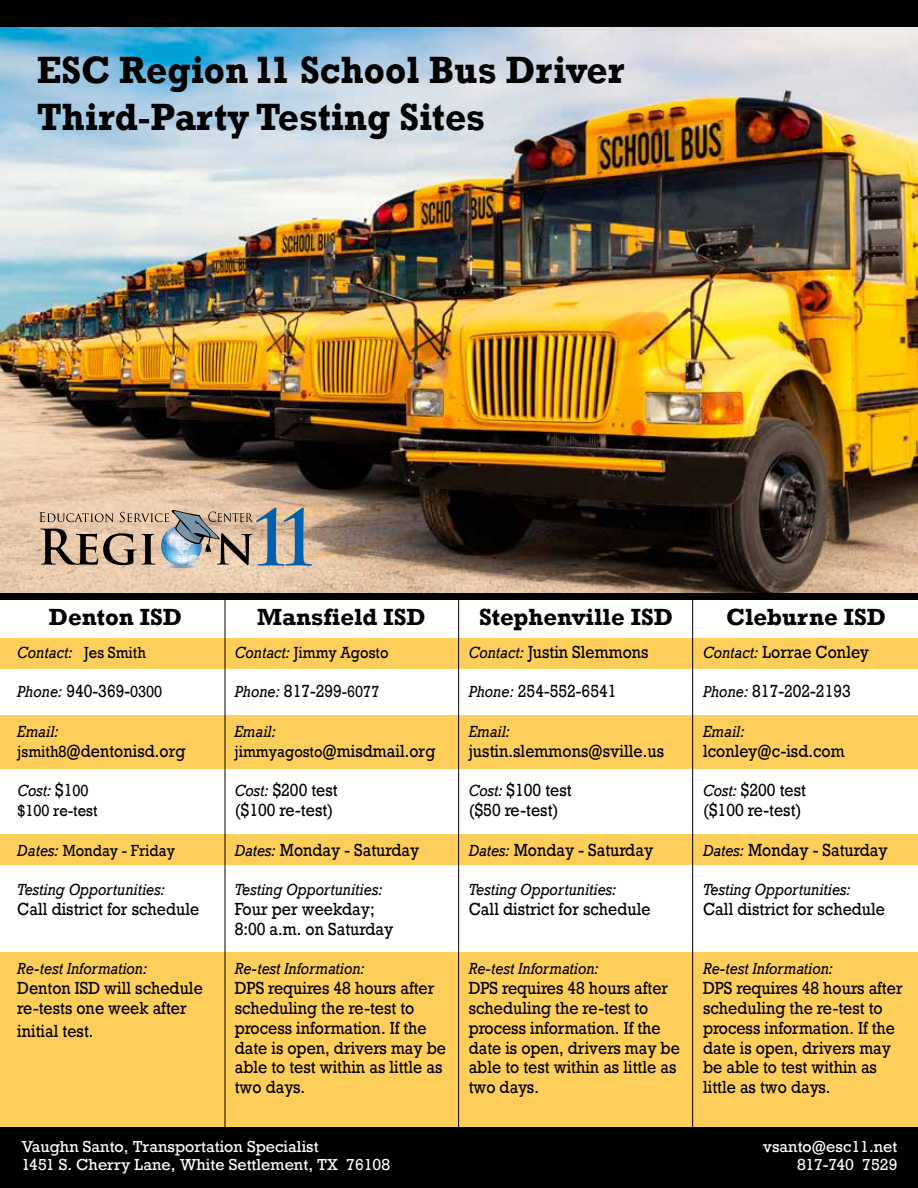
<style>
.page{position:relative;width:918px;height:1188px;background:#fff}
.page>*{position:absolute;margin:0;border:0;box-sizing:border-box;transform-origin:0 0}
.t1{font:700 39px/46.8px "Rockwell";color:#000;scale:.95 1}
.t2{font:700 24px "Rockwell";color:#000}
.t3{font:16.5px/19.8px "Rockwell";color:#000;scale:.9 1}
.t4{font:16.5px/19.5px "Rockwell";color:#000;scale:.9 1}
.t5{font:italic 16.5px "Rockwell";color:#000;scale:.9 1}
.t6{font:15px/18px "Rockwell";color:#fff}
.s1{font-style:normal}
.s2{font-style:italic}
.s3{font-style:inherit}
</style>
<div class="page">
<div style="left:0;top:953px;width:918px;height:235px;background:#fece5a"></div>
<div style="left:0;top:638px;width:918px;height:31px;background:#fece5a"></div>
<div style="left:0;top:715px;width:918px;height:54px;background:#fece5a"></div>
<div style="left:0;top:835px;width:918px;height:30px;background:#fece5a"></div>
<img style="left:0;top:27px;width:918px;height:566px">
<div style="left:0;top:593px;width:918px;height:6px;background:#000"></div>
<img style="left:163px;top:567px;width:38px;height:2px">
<hr style="left:225px;top:595px;width:1px;height:593px;background:#000">
<hr style="left:458px;top:595px;width:1px;height:593px;background:#000">
<hr style="left:692px;top:595px;width:1px;height:593px;background:#000">
<div style="left:0;top:1128px;width:918px;height:60px;background:#000"></div>
<svg style="left:39px;top:508px;width:273px;height:59px"></svg>
<div style="left:0;top:0;width:918px;height:27px;background:#000"></div>
<p class="t1" style="left:37px;top:47px;width:620px">ESC Region 11 School Bus Driver<br>Third-Party Testing Sites</p>
<p class="t2" style="left:49px;top:602px;width:135px">Denton ISD</p>
<p class="t5" style="left:17px;top:643px;width:144px">Contact: <span class="s1">Jes Smith</span></p>
<p class="t3" style="left:17px;top:682px;width:163px"><span class="s2">Phone:</span> 940-369-<span class="s3">0300</span></p>
<p class="t3" style="left:17px;top:721px;width:188px"><span class="s2">Email: </span><span class="s3">jsmith8</span>@dentonisd.org</p>
<p class="t4" style="left:17px;top:781px;width:91px"><span class="s2">Cost:</span> <span class="s3">$1</span>00 $100 re-test</p>
<p class="t4" style="left:17px;top:841px;width:177px"><span class="s2">Dates:</span> Monday - Friday</p>
<p class="t3" style="left:17px;top:880px;width:204px"><span class="s2">Testing Opportunities:<br></span>Call district for schedule</p>
<p class="t3" style="left:17px;top:959px;width:208px"><span class="s2">Re-test Information:<br></span>Denton ISD will schedule re-tests one week after</p>
<p class="t3" style="left:17px;top:1021px;width:86px">initial test.</p>
<p class="t2" style="left:257px;top:602px;width:170px">Mansfield ISD</p>
<p class="t4" style="left:235px;top:643px;width:172px"><span class="s2">Contact:</span> Jimmy Agosto</p>
<p class="t3" style="left:235px;top:682px;width:162px"><span class="s2">Phone:</span> 817-299<span class="s3">-6077</span></p>
<p class="t3" style="left:234px;top:721px;width:225px"><span class="s2">Email: </span><span class="s3">jimmyagosto</span>@misdmail.org</p>
<p class="t3" style="left:235px;top:781px;width:116px"><span class="s2">Cost:</span> $200 test ($100 re-test)</p>
<p class="t3" style="left:235px;top:840px;width:207px"><span class="s2">Dates:</span> Monday - Saturday</p>
<p class="t3" style="left:235px;top:880px;width:178px"><span class="s2">Testing Opportunities:<br></span>Four per weekday;<br>8:00 a.m. on Saturday</p>
<p class="t3" style="left:235px;top:959px;width:236px"><span class="s2">Re-test Information:<br></span>DPS requires 48 hours after scheduling the re-test to process information. If the date is open, drivers may be able to test within as little as two days.</p>
<p class="t2" style="left:479px;top:602px;width:195px">Stephenville ISD</p>
<p class="t3" style="left:469px;top:642px;width:202px"><span class="s2">Contact:</span> Justin Slemmons</p>
<p class="t3" style="left:469px;top:682px;width:166px"><span class="s2">Phone:</span> 254-552-6541</p>
<p class="t3" style="left:469px;top:721px;width:219px"><span class="s2">Email: </span>justin.slemmons@sville.us</p>
<p class="t3" style="left:469px;top:781px;width:116px"><span class="s2">Cost:</span> $100 test ($50 re-test)</p>
<p class="t3" style="left:469px;top:840px;width:207px"><span class="s2">Dates:</span> Monday - Saturday</p>
<p class="t3" style="left:469px;top:880px;width:204px"><span class="s2">Testing Opportunities:<br></span>Call district for schedule</p>
<p class="t3" style="left:469px;top:959px;width:236px"><span class="s2">Re-test Information:<br></span>DPS requires 48 hours after scheduling the re-test to process information. If the date is open, drivers may be able to test within as little as two days.</p>
<p class="t2" style="left:726px;top:602px;width:161px">Cleburne ISD</p>
<p class="t3" style="left:703px;top:642px;width:186px"><span class="s2">Contact:</span> Lorrae Conley</p>
<p class="t3" style="left:703px;top:682px;width:166px"><span class="s2">Phone:</span> 817-202-2193</p>
<p class="t3" style="left:703px;top:721px;width:159px"><span class="s2">Email: </span>lconley@c-isd.com</p>
<p class="t3" style="left:703px;top:781px;width:116px"><span class="s2">Cost:</span> $200 test ($100 re-test)</p>
<p class="t3" style="left:703px;top:840px;width:207px"><span class="s2">Dates:</span> Monday - Saturday</p>
<p class="t3" style="left:703px;top:880px;width:204px"><span class="s2">Testing Opportunities:<br></span>Call district for schedule</p>
<p class="t3" style="left:703px;top:959px;width:223px"><span class="s2">Re-test Information:<br></span>DPS requires 48 hours after scheduling the re-test to process information. If the date is open, drivers may be able to test within as little as two days.</p>
<p class="t6" style="left:22px;top:1138px;width:370px">Vaughn Santo, Transportation Specialist<br>1451 S. Cherry Lane, White Settlement, TX 76108</p>
<p class="t6" style="left:763px;top:1138px;width:136px;text-align:right">vsanto@esc11.net<br>817-740 7529</p>
</div>
